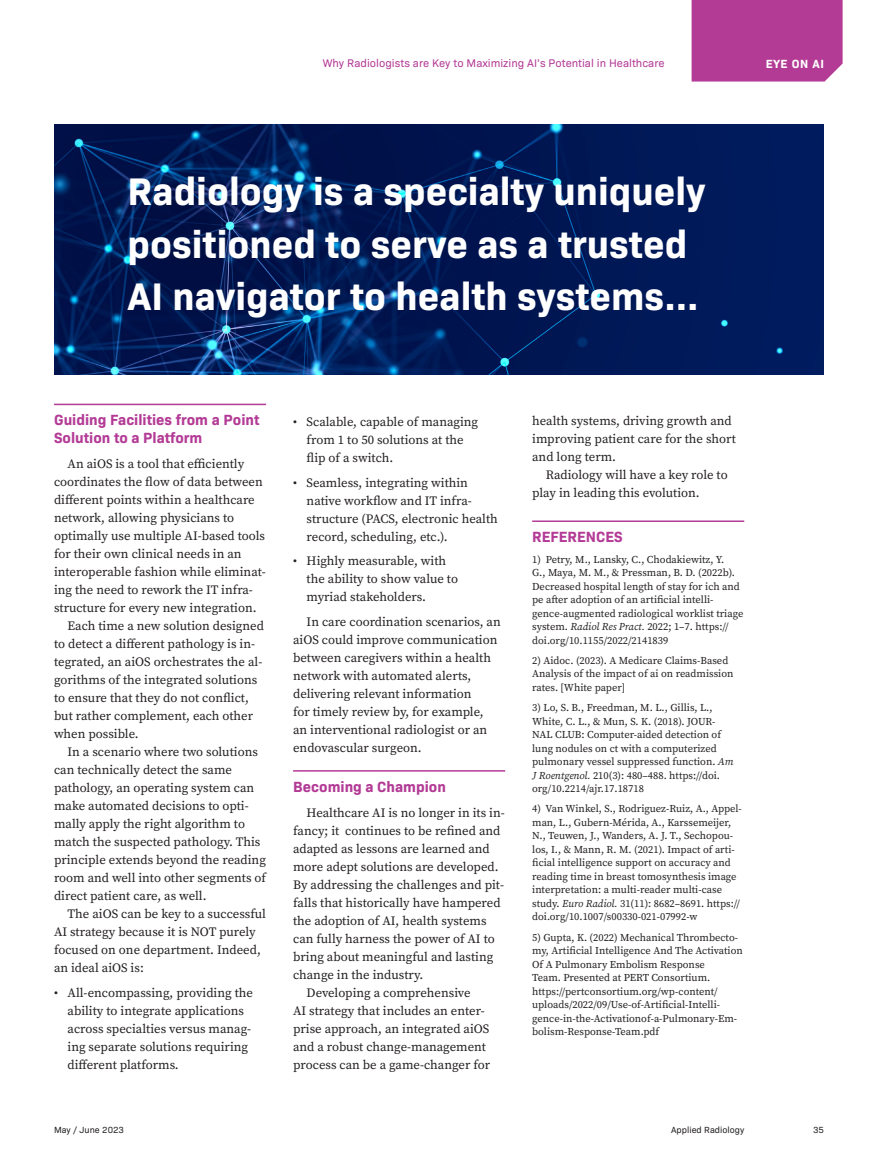
<style>
.page{position:relative;width:878px;height:1175px;background:#fff}
.page>*{position:absolute;margin:0;border:0;box-sizing:border-box;transform-origin:0 0}
.AI_title{font:700 39px/52.5px "Bio Sans";color:#fff}
.Heading-EyeOnAi{font:700 15px/18px "Bio Sans";color:#b33b96}
.Body{font:12.75px/18px "Source Serif Pro";color:#231f20}
.t1{font:700 12px "Bio Sans";letter-spacing:.05em;color:#fff}
.t2{font:11.25px "Bio Sans";color:#b33b96}
.t3{font:10.5px/13.5px "Source Serif Pro";color:#231f20}
.t4{font:9px "Bio Sans";color:#231f20}
.s1{font-style:italic}
</style>
<div class="page">
<div style="left:691px;top:0;width:151px;height:82px;background:#b33b96"></div>
<hr style="left:54px;top:404px;width:212px;height:1px;background:#b33b96">
<hr style="left:293px;top:770px;width:212px;height:1px;background:#b33b96">
<hr style="left:532px;top:520px;width:212px;height:2px;background:#b33b96">
<img style="left:54px;top:124px;width:770px;height:250px">
<p class="t2" style="left:323px;top:55px;width:343px">Why Radiologists are Key to Maximizing AI’s Potential in Healthcare</p>
<p class="t1" style="left:765px;top:54px;width:60px">EYE ON AI</p>
<p class="AI_title" style="left:127px;top:162px;width:579px">Radiology is a specialty uniquely positioned to serve as a trusted<br>AI navigator to health systems...</p>
<p class="Heading-EyeOnAi" style="left:54px;top:410px;width:207px">Guiding Facilities from a Point<br>Solution to a Platform</p>
<p class="Body" style="left:54px;top:455px;width:213px;text-indent:14px">An aiOS is a tool that efficiently coordinates the flow of data between different points within a healthcare network, allowing physicians to optimally use multiple AI-based tools for their own clinical needs in an interoperable fashion while eliminat&shy;ing the need to rework the IT infra&shy;structure for every new integration.</p>
<p class="Body" style="left:54px;top:617px;width:211px;text-indent:14px">Each time a new solution designed to detect a different pathology is in&shy;tegrated, an aiOS orchestrates the al&shy;gorithms of the integrated solutions to ensure that they do not conflict, but rather complement, each other when possible.</p>
<p class="Body" style="left:54px;top:743px;width:213px;text-indent:14px">In a scenario where two solutions can technically detect the same pathology, an operating system can make automated decisions to opti&shy;mally apply the right algorithm to match the suspected pathology. This principle extends beyond the reading room and well into other segments of direct patient care, as well.</p>
<p class="Body" style="left:54px;top:905px;width:213px;text-indent:14px">The aiOS can be key to a successful<br>AI strategy because it is NOT purely focused on one department. Indeed, an ideal aiOS is:</p>
<p class="Body" style="left:68px;top:983px;width:187px;text-indent:-14px">• All-encompassing, providing the ability to integrate applications across specialties versus manag&shy;ing separate solutions requiring different platforms.</p>
<p class="Body" style="left:306px;top:412px;width:173px;text-indent:-14px">• Scalable, capable of managing from 1 to 50 solutions at the flip of a switch.</p>
<p class="Body" style="left:306px;top:473px;width:193px;text-indent:-14px">• Seamless, integrating within native workflow and IT infra&shy;structure (PACS, electronic health record, scheduling, etc.).</p>
<p class="Body" style="left:306px;top:552px;width:153px;text-indent:-14px">• Highly measurable, with the ability to show value to myriad stakeholders.</p>
<p class="Body" style="left:293px;top:613px;width:209px;text-indent:14px">In care coordination scenarios, an aiOS could improve communication between caregivers within a health network with automated alerts, delivering relevant information<br>for timely review by, for example, an interventional radiologist or an endovascular surgeon.</p>
<p class="Heading-EyeOnAi" style="left:293px;top:776px;width:154px">Becoming a Champion</p>
<p class="Body" style="left:293px;top:803px;width:213px;text-indent:14px">Healthcare AI is no longer in its in&shy;fancy; it continues to be refined and adapted as lessons are learned and more adept solutions are developed.<br>By addressing the challenges and pit&shy;falls that historically have hampered the adoption of AI, health systems can fully harness the power of AI to bring about meaningful and lasting change in the industry.</p>
<p class="Body" style="left:293px;top:983px;width:198px;text-align:center">Developing a comprehensive<br>AI strategy that includes an enter&shy;prise approach, an integrated aiOS and a robust change-management process can be a game-changer for</p>
<p class="Body" style="left:532px;top:412px;width:205px">health systems, driving growth and improving patient care for the short and long term.</p>
<p class="Body" style="left:532px;top:466px;width:197px;text-indent:14px">Radiology will have a key role to play in leading this evolution.</p>
<p class="Heading-EyeOnAi" style="left:532px;top:527px;width:92px">REFERENCES</p>
<p class="t3" style="left:532px;top:552px;width:213px">1) Petry, M., Lansky, C., Chodakiewitz, Y.<br>G., Maya, M. M., &amp; Pressman, B. D. (2022b).<br>Decreased hospital length of stay for ich and pe after adoption of an artificial intelli&shy;gence-augmented radiological worklist triage system. <span class="s1">Radiol Res Pract.</span> 2022; 1–7. https:// doi.org/10.1155/2022/2141839</p>
<p class="t3" style="left:532px;top:653px;width:203px">2) Aidoc. (2023). A Medicare Claims-Based<br>Analysis of the impact of ai on readmission rates. [White paper]</p>
<p class="t3" style="left:532px;top:701px;width:203px">3) Lo, S. B., Freedman, M. L., Gillis, L., White, C. L., &amp; Mun, S. K. (2018). JOUR-NAL CLUB: Computer-aided detection of lung nodules on ct with a computerized pulmonary vessel suppressed function. <span class="s1">Am J Roentgenol.</span> 210(3): 480–488. https://doi. org/10.2214/ajr.17.18718</p>
<p class="t3" style="left:532px;top:802px;width:211px">4) Van Winkel, S., Rodriguez-Ruiz, A., Appel&shy;man, L., Gubern-Mérida, A., Karssemeijer, N., Teuwen, J., Wanders, A. J. T., Sechopou&shy;los, I., &amp; Mann, R. M. (2021). Impact of arti&shy;ficial intelligence support on accuracy and reading time in breast tomosynthesis image interpretation: a multi-reader multi-case study. <span class="s1">Euro Radiol.</span> 31(11): 8682–8691. https:// doi.org/10.1007/s00330-021-07992-w</p>
<p class="t3" style="left:532px;top:930px;width:212px">5) Gupta, K. (2022) Mechanical Thrombecto&shy;my, Artificial Intelligence And The Activation Of A Pulmonary Embolism Response<br>Team. Presented at PERT Consortium. https://pertconsortium.org/wp-content/ uploads/2022/09/Use-of-Artificial-Intelli&shy;gence-in-the-Activationof-a-Pulmonary-Em&shy;bolism-Response-Team.pdf</p>
<p class="t4" style="left:54px;top:1123px;width:71px">May / June 2023</p>
<p class="t4" style="left:671px;top:1123px;width:75px">Applied Radiology</p>
<p class="t4" style="left:813px;top:1123px;width:12px">35</p>
</div>
